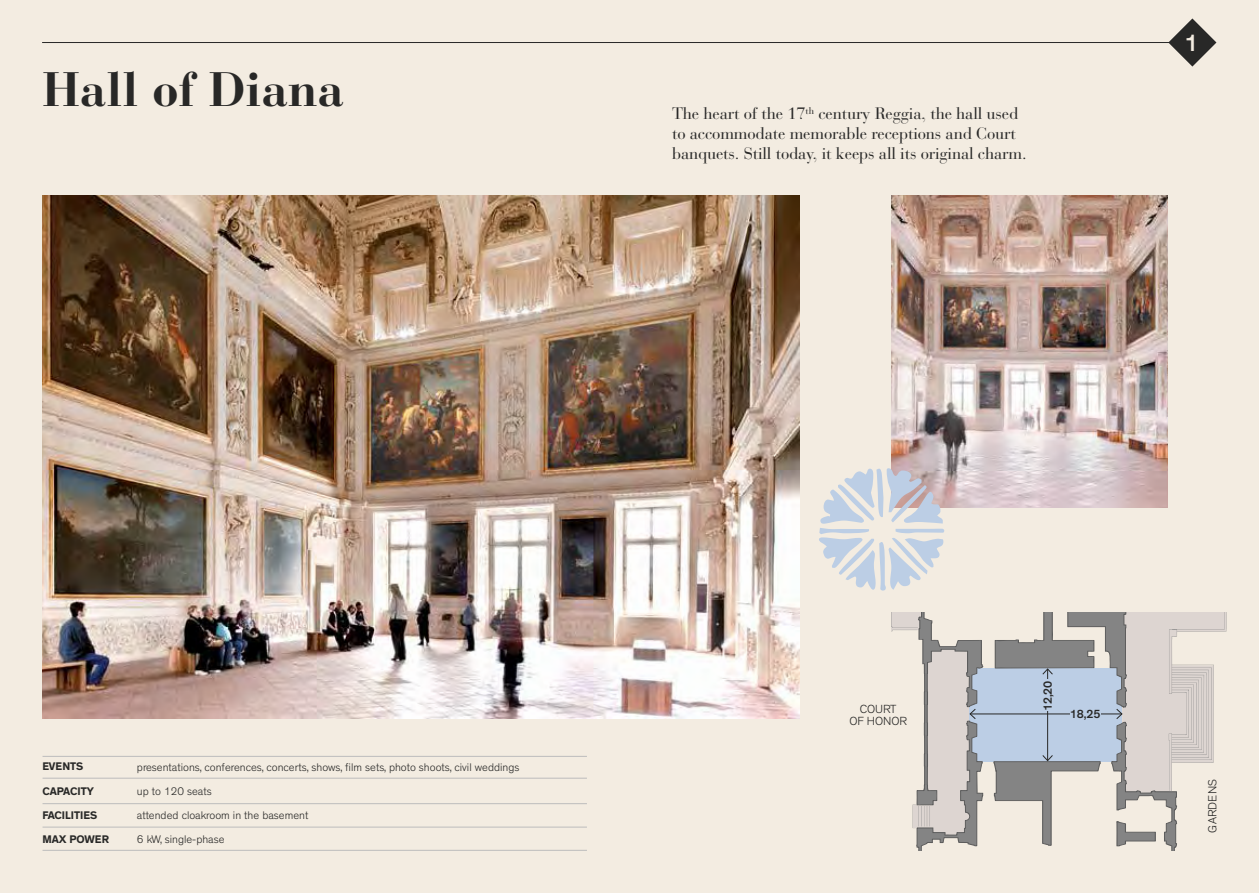
<style>
.page{position:relative;width:1259px;height:893px;background:#f3ece1}
.page>*{position:absolute;margin:0;border:0;box-sizing:border-box;transform-origin:0 0}
.t1{font:700 48px "Bauer Bodoni";color:#282827}
.t2{font:500 24px "Theinhardt";color:#f3ece1}
.t3{font:16.5px/19.8px "Bauer Bodoni";letter-spacing:-.01em;color:#282827}
.t4{font:300 12px/12px "Theinhardt";color:#282827;text-align:center}
.t5{font:500 12px "Theinhardt";color:#282827}
.t6{font:300 11.25px/24px "Theinhardt";color:#282827}
.t7{font:700 11.25px "Theinhardt";color:#282827}
</style>
<div class="page">
<hr style="left:43px;top:778px;width:544px;height:1px;background:#bcbcbc">
<hr style="left:43px;top:803px;width:544px;height:1px;background:#bcbcbc">
<hr style="left:43px;top:827px;width:544px;height:1px;background:#bcbcbc">
<hr style="left:43px;top:850px;width:544px;height:1px;background:#bcbcbc">
<hr style="left:43px;top:756px;width:544px;height:1px;background:#bcbcbc">
<img style="left:43px;top:196px;width:756px;height:522px">
<img style="left:891px;top:196px;width:276px;height:312px">
<svg style="left:819px;top:468px;width:125px;height:123px"></svg>
<hr style="left:42px;top:42px;width:1153px;height:1px;background:#282827">
<svg style="left:891px;top:612px;width:336px;height:239px"></svg>
<div style="left:1069px;top:710px;width:31px;height:8px;background:#bccee5"></div>
<svg style="left:1169px;top:18px;width:47px;height:49px"></svg>
<h1 class="t1" style="left:43px;top:60px;width:303px">Hall of Diana</h1>
<h3 class="t3" style="left:672px;top:104px;width:356px">The heart of the 17<sup>th</sup> century Reggia, the hall used to accommodate memorable receptions and Court banquets. Still today, it keeps all its original charm.</h3>
<h2 class="t2" style="left:1184px;top:28px;width:16px">1</h2>
<p class="t7" style="left:43px;top:760px;width:42px">EVENTS</p>
<p class="t7" style="left:43px;top:784px;width:53px">CAPACITY</p>
<p class="t7" style="left:43px;top:808px;width:57px">FACILITIES</p>
<p class="t7" style="left:43px;top:832px;width:68px">MAX POWER</p>
<p class="t6" style="left:137px;top:755px;width:384px">presentations, conferences, concerts, shows, film sets, photo shoots, civil weddings up to 120 seats<br>attended cloakroom in the basement<br>6 kW, single-phase</p>
<p class="t4" style="left:849px;top:703px;width:59px">COURT<br>OF HONOR</p>
<p class="t5" style="left:1040px;top:711px;width:32px;rotate:-90deg">12,20</p>
<p class="t5" style="left:1069px;top:707px;width:32px">18,25</p>
<p class="t4" style="left:1206px;top:832px;width:55px;rotate:-90deg">GARDENS</p>
</div>
